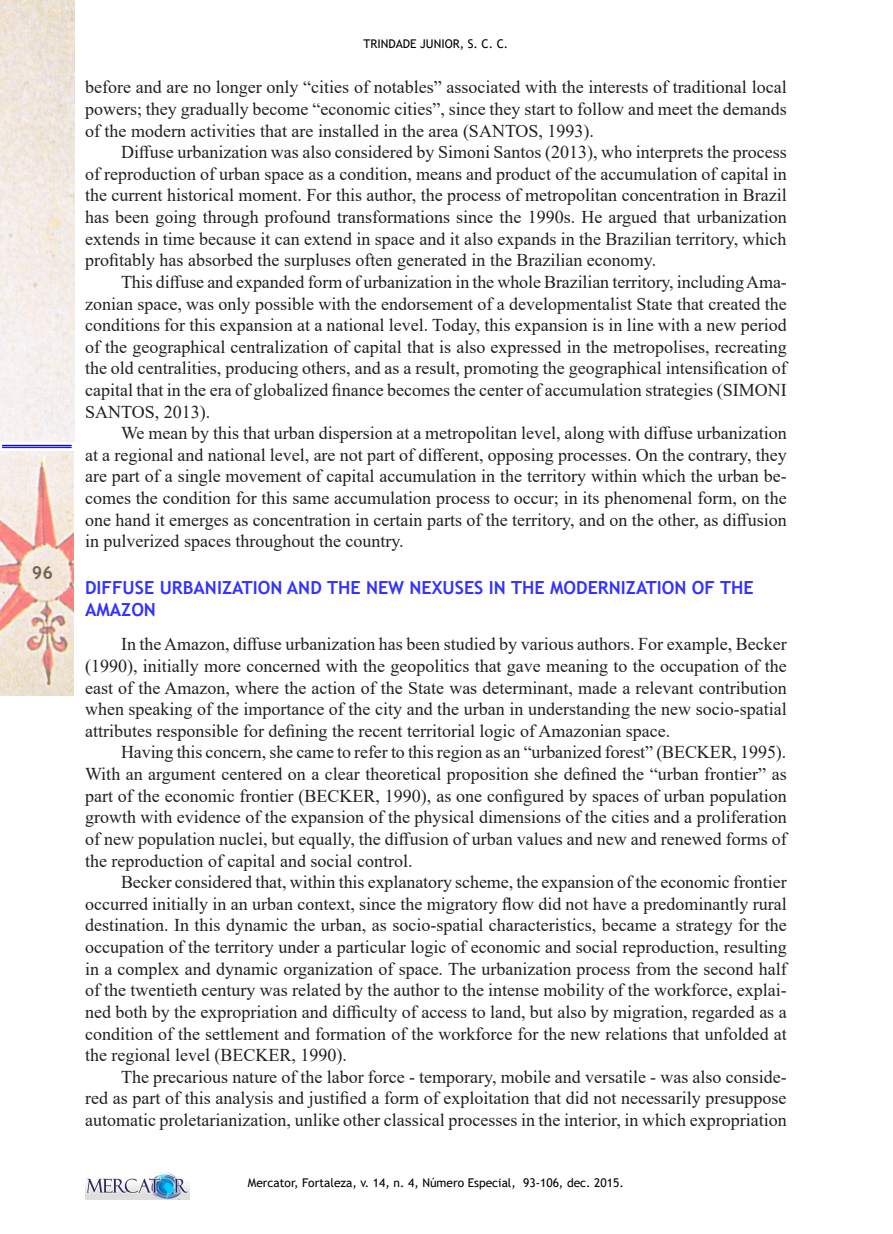
<style>
.page{position:relative;width:893px;height:1234px;background:#fff}
.page>*{position:absolute;margin:0;border:0;box-sizing:border-box;transform-origin:0 0}
.t1{font:18px/21.6px "Times New Roman";color:#231f20;text-align:justify}
.SUBTÍTULO_1{font:700 18px/21.6px "Trebuchet MS";color:#33f}
.t2{font:700 18px "Trebuchet MS";color:#000}
.t3{font:12px "Trebuchet MS";color:#000}
</style>
<div class="page">
<img style="left:85px;top:1172px;width:105px;height:27px">
<img style="left:0;top:451px;width:74px;height:244px">
<img style="left:0;top:0;width:74px;height:442px">
<hr style="left:2px;top:445px;width:70px;height:1px;background:#00f">
<hr style="left:2px;top:447px;width:70px;height:1px;background:#00f">
<p class="t2" style="left:32px;top:561px;width:23px">96</p>
<p class="t3" style="left:363px;top:36px;width:146px">TRINDADE JUNIOR, S. C. C.</p>
<p class="t1" style="left:85px;top:76px;width:703px">before and are no longer only “cities of notables” associated with the interests of traditional local powers; they gradually become “economic cities”, since they start to follow and meet the demands of the modern activities that are installed in the area (SANTOS, 1993).</p>
<p class="t1" style="left:85px;top:141px;width:703px;text-indent:36px">Diffuse urbanization was also considered by Simoni Santos (2013), who interprets the process of reproduction of urban space as a condition, means and product of the accumulation of capital in the current historical moment. For this author, the process of metropolitan concentration in Brazil has been going through profound transformations since the 1990s. He argued that urbanization extends in time because it can extend in space and it also expands in the Brazilian territory, which profitably has absorbed the surpluses often generated in the Brazilian economy.</p>
<p class="t1" style="left:85px;top:270px;width:703px;text-indent:36px">This diffuse and expanded form of urbanization in the whole Brazilian territory, including Ama&shy;zonian space, was only possible with the endorsement of a developmentalist State that created the conditions for this expansion at a national level. Today, this expansion is in line with a new period of the geographical centralization of capital that is also expressed in the metropolises, recreating the old centralities, producing others, and as a result, promoting the geographical intensification of capital that in the era of globalized finance becomes the center of accumulation strategies (SIMONI SANTOS, 2013).</p>
<p class="t1" style="left:85px;top:421px;width:703px;text-indent:36px">We mean by this that urban dispersion at a metropolitan level, along with diffuse urbanization at a regional and national level, are not part of different, opposing processes. On the contrary, they are part of a single movement of capital accumulation in the territory within which the urban be&shy;comes the condition for this same accumulation process to occur; in its phenomenal form, on the one hand it emerges as concentration in certain parts of the territory, and on the other, as diffusion in pulverized spaces throughout the country.</p>
<p class="SUBTÍTULO_1" style="left:85px;top:577px;width:670px">DIFFUSE URBANIZATION AND THE NEW NEXUSES IN THE MODERNIZATION OF THE<br>AMAZON</p>
<p class="t1" style="left:85px;top:633px;width:703px;text-indent:36px">In the Amazon, diffuse urbanization has been studied by various authors. For example, Becker (1990), initially more concerned with the geopolitics that gave meaning to the occupation of the east of the Amazon, where the action of the State was determinant, made a relevant contribution when speaking of the importance of the city and the urban in understanding the new socio-spatial attributes responsible for defining the recent territorial logic of Amazonian space.</p>
<p class="t1" style="left:85px;top:741px;width:703px;text-indent:36px">Having this concern, she came to refer to this region as an “urbanized forest” (BECKER, 1995).<br>With an argument centered on a clear theoretical proposition she defined the “urban frontier” as part of the economic frontier (BECKER, 1990), as one configured by spaces of urban population growth with evidence of the expansion of the physical dimensions of the cities and a proliferation of new population nuclei, but equally, the diffusion of urban values and new and renewed forms of the reproduction of capital and social control.</p>
<p class="t1" style="left:85px;top:870px;width:703px;text-indent:36px">Becker considered that, within this explanatory scheme, the expansion of the economic frontier occurred initially in an urban context, since the migratory flow did not have a predominantly rural destination. In this dynamic the urban, as socio-spatial characteristics, became a strategy for the occupation of the territory under a particular logic of economic and social reproduction, resulting in a complex and dynamic organization of space. The urbanization process from the second half of the twentieth century was related by the author to the intense mobility of the workforce, explai&shy;ned both by the expropriation and difficulty of access to land, but also by migration, regarded as a condition of the settlement and formation of the workforce for the new relations that unfolded at the regional level (BECKER, 1990).</p>
<p class="t1" style="left:85px;top:1065px;width:703px;text-indent:36px">The precarious nature of the labor force - temporary, mobile and versatile - was also conside&shy;red as part of this analysis and justified a form of exploitation that did not necessarily presuppose automatic proletarianization, unlike other classical processes in the interior, in which expropriation</p>
<p class="t3" style="left:248px;top:1174px;width:377px">Mercator, Fortaleza, v. 14, n. 4, Número Especial, 93-106, dec. 2015.</p>
</div>
